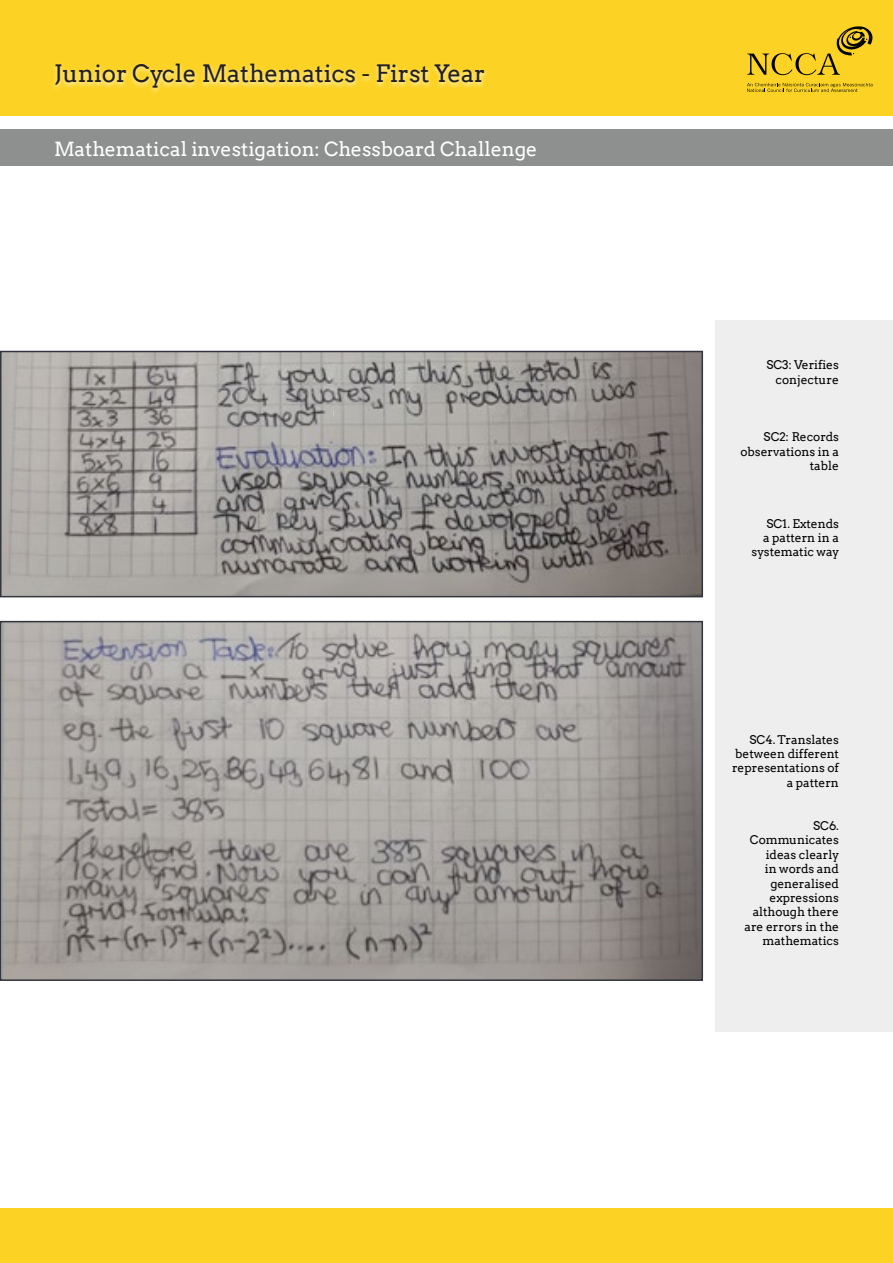
<style>
.page{position:relative;width:893px;height:1263px;background:#fff}
.page>*{position:absolute;margin:0;border:0;box-sizing:border-box;transform-origin:0 0}
.t1{font:24px "Arvo";color:#231f20}
.t2{font:19.5px "Arvo";color:#fff}
.t3{font:12px/14.4px "Arvo";color:#000001;text-align:right}
</style>
<div class="page">
<div style="left:0;top:1209px;width:893px;height:54px;background:#fcd325"></div>
<img style="left:3px;top:354px;width:697px;height:240px">
<div style="left:0;top:351px;width:703px;height:246px;border:2px solid #33353c"></div>
<div style="left:716px;top:320px;width:177px;height:712px;background:#eee"></div>
<div style="left:0;top:130px;width:893px;height:36px;background:#8e9090"></div>
<img style="left:3px;top:624px;width:697px;height:354px">
<div style="left:0;top:621px;width:703px;height:360px;border:2px solid #33353c"></div>
<div style="left:0;top:0;width:893px;height:116px;background:#fcd325"></div>
<div style="left:51px;top:61px;width:438px;height:32px;background:#fff;opacity:.73"></div>
<svg style="left:747px;top:83px;width:125px;height:9px"></svg>
<svg style="left:747px;top:26px;width:125px;height:49px"></svg>
<p class="t1" style="left:54px;top:60px;width:433px">Junior Cycle Mathematics - First Year</p>
<p class="t2" style="left:54px;top:138px;width:485px">Mathematical investigation: Chessboard Challenge</p>
<p class="t3" style="left:766px;top:358px;width:74px">SC3: Verifies conjecture</p>
<p class="t3" style="left:740px;top:430px;width:100px">SC2: Records observations in a table</p>
<p class="t3" style="left:751px;top:516px;width:89px">SC1. Extends<br>a pattern in a systematic way</p>
<p class="t3" style="left:732px;top:732px;width:108px">SC4. Translates between different representations of a pattern</p>
<p class="t3" style="left:744px;top:819px;width:96px">SC6.<br>Communicates ideas clearly<br>in words and generalised expressions although there are errors in the mathematics</p>
</div>
